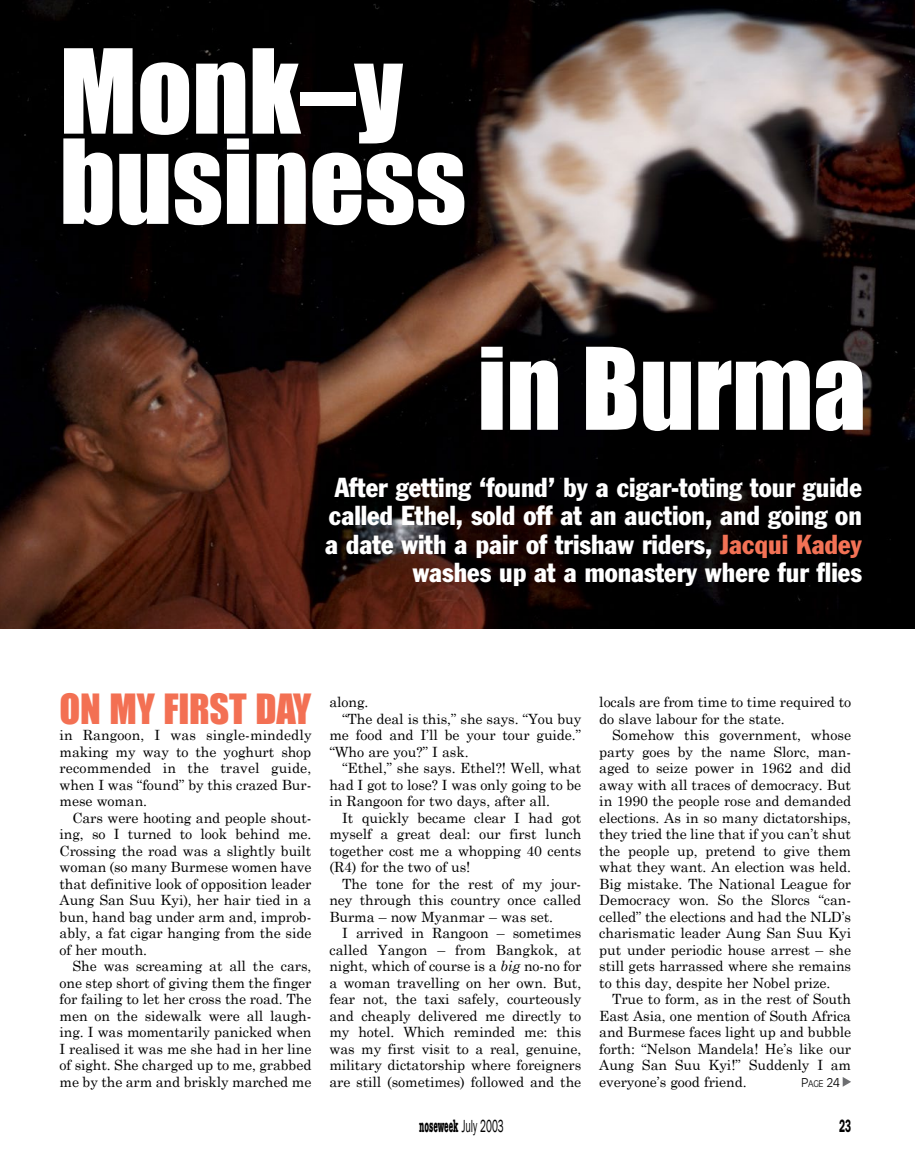
<style>
.page{position:relative;width:915px;height:1170px;background:#fff}
.page>*{position:absolute;margin:0;border:0;box-sizing:border-box;transform-origin:0 0}
.t1{font:108px/90.2px "Impact";color:#fff}
.t2{font:105px "Impact";color:#fff}
.t3{font:38.25px "Impact";letter-spacing:-.005em;color:#f37053}
.t4{font:condensed 27px/28.5px "Franklin Gothic";color:#fff;text-align:right}
.t5{font:700 condensed 18px "American Typewriter";color:#000;scale:.56 1}
.t6{font:600 18px "Franklin Gothic";color:#000;scale:.56 1}
.t7{font:14.1px/16.5px "Century Schoolbook";letter-spacing:-.005em;color:#000;text-align:justify}
.t8{font:300 12px "Antique Olive";color:#000}
.s1{color:#f37255}
.s2{font-style:italic}
.s3{font-size:9px}
.s4{font-family:"Franklin Gothic";font-weight:400;font-stretch:normal}
</style>
<div class="page">
<svg style="left:842px;top:1077px;width:8px;height:9px"></svg>
<img style="left:0;top:0;width:914px;height:629px">
<h1 class="t1" style="left:60px;top:45px;width:408px">Monk–y business</h1>
<h2 class="t2" style="left:477px;top:324px;width:390px">in Burma</h2>
<h3 class="t4" style="left:325px;top:472px;width:538px">After getting ‘found’ by a cigar-toting tour guide called Ethel, sold off at an auction, and going on a date with a pair of trishaw riders, <span class="s1">Jacqui Kadey </span>washes up at a monastery where fur flies</h3>
<h3 class="t3" style="left:60px;top:685px;width:253px">ON MY FIRST DAY</h3>
<p class="t7" style="left:60px;top:726px;width:253px">in Rangoon, I was single-mindedly making my way to the yoghurt shop recommended in the travel guide, when I was “found” by this crazed Bur&shy;mese woman.</p>
<p class="t7" style="left:60px;top:809px;width:253px;text-indent:13px">Cars were hooting and people shout&shy;ing, so I turned to look behind me.<br>Crossing the road was a slightly built woman (so many Burmese women have that definitive look of opposition leader Aung San Suu Kyi), her hair tied in a bun, hand bag under arm and, improb&shy;ably, a fat cigar hanging from the side of her mouth.</p>
<p class="t7" style="left:60px;top:957px;width:253px;text-indent:13px">She was screaming at all the cars, one step short of giving them the finger for failing to let her cross the road. The men on the sidewalk were all laugh&shy;ing. I was momentarily panicked when I realised it was me she had in her line of sight. She charged up to me, grabbed me by the arm and briskly marched me</p>
<p class="t7" style="left:329px;top:693px;width:41px">along.</p>
<p class="t7" style="left:342px;top:710px;width:240px">“The deal is this,” she says. “You buy</p>
<p class="t7" style="left:329px;top:726px;width:253px">me food and I’ll be your tour guide.”</p>
<p class="t7" style="left:329px;top:743px;width:141px">“Who are you?” I ask.</p>
<p class="t7" style="left:342px;top:759px;width:240px">“Ethel,” she says. Ethel?! Well, what</p>
<p class="t7" style="left:329px;top:776px;width:253px">had I got to lose? I was only going to be</p>
<p class="t7" style="left:329px;top:792px;width:222px">in Rangoon for two days, after all.</p>
<p class="t7" style="left:342px;top:809px;width:240px">It quickly became clear I had got</p>
<p class="t7" style="left:329px;top:825px;width:253px">myself a great deal: our first lunch</p>
<p class="t7" style="left:329px;top:842px;width:253px">together cost me a whopping 40 cents</p>
<p class="t7" style="left:329px;top:858px;width:142px">(R4) for the two of us!</p>
<p class="t7" style="left:342px;top:875px;width:240px">The tone for the rest of my jour-</p>
<p class="t7" style="left:329px;top:891px;width:253px">ney through this country once called</p>
<p class="t7" style="left:329px;top:908px;width:225px">Burma – now Myanmar – was set.</p>
<p class="t7" style="left:342px;top:924px;width:240px">I arrived in Rangoon – sometimes</p>
<p class="t7" style="left:329px;top:941px;width:253px">called Yangon – from Bangkok, at</p>
<p class="t7" style="left:329px;top:957px;width:253px">night, which of course is a <span class="s2">big</span> no-no for</p>
<p class="t7" style="left:329px;top:974px;width:253px">a woman travelling on her own. But,</p>
<p class="t7" style="left:329px;top:990px;width:253px">fear not, the taxi safely, courteously</p>
<p class="t7" style="left:329px;top:1007px;width:253px">and cheaply delivered me directly to</p>
<p class="t7" style="left:329px;top:1023px;width:253px">my hotel. Which reminded me: this</p>
<p class="t7" style="left:329px;top:1040px;width:253px">was my first visit to a real, genuine,</p>
<p class="t7" style="left:329px;top:1056px;width:253px">military dictatorship where foreigners</p>
<p class="t7" style="left:329px;top:1073px;width:253px">are still (sometimes) followed and the</p>
<p class="t7" style="left:599px;top:693px;width:253px">locals are from time to time required to do slave labour for the state.</p>
<p class="t7" style="left:599px;top:726px;width:253px;text-indent:13px">Somehow this government, whose party goes by the name Slorc, man&shy;aged to seize power in 1962 and did away with all traces of democracy. But in 1990 the people rose and demanded elections. As in so many dictatorships, they tried the line that if you can’t shut the people up, pretend to give them what they want. An election was held.<br>Big mistake. The National League for Democracy won. So the Slorcs “can&shy;celled” the elections and had the NLD’s charismatic leader Aung San Suu Kyi put under periodic house arrest – she still gets harrassed where she remains to this day, despite her Nobel prize.</p>
<p class="t7" style="left:599px;top:990px;width:253px;text-indent:13px">True to form, as in the rest of South East Asia, one mention of South Africa and Burmese faces light up and bubble forth: “Nelson Mandela! He’s like our Aung San Suu Kyi!” Suddenly I am everyone’s good friend.</p>
<p class="t8" style="left:801px;top:1075px;width:40px">P<span class="s3">AGE</span> 24</p>
<p class="t5" style="left:419px;top:1114px;width:152px">noseweek <span class="s4">July 200</span><span class="s4">3</span></p>
<p class="t6" style="left:838px;top:1114px;width:23px">23</p>
</div>
